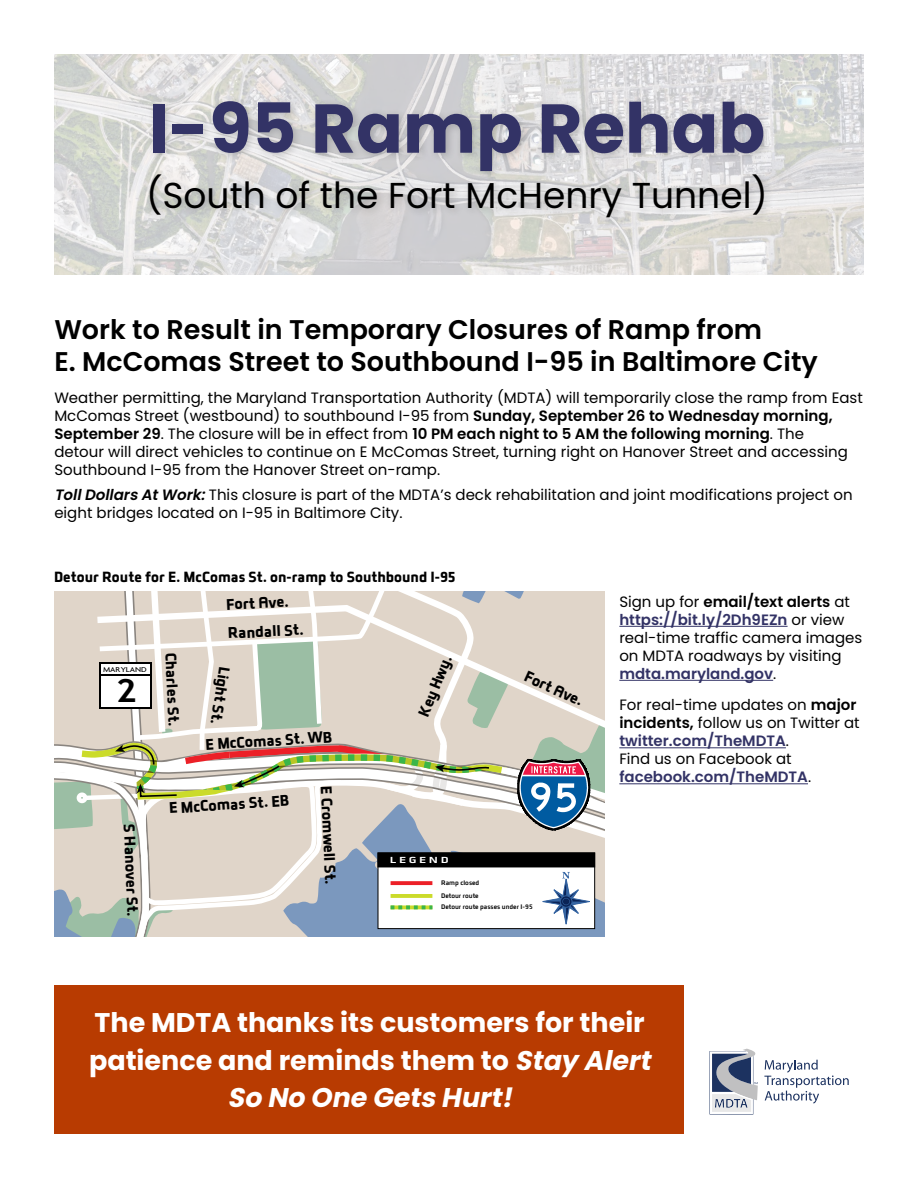
<style>
.page{position:relative;width:918px;height:1188px;background:#fff}
.page>*{position:absolute;margin:0;border:0;box-sizing:border-box;transform-origin:0 0}
.t1{font:700 69px "Poppins";color:#336}
.t2{font:36px "Poppins";color:#000}
.t3{font:700 32.25px "Trebuchet MS";color:#000;scale:1.1 1}
.t4{font:600 27px/32.4px "Poppins";color:#000}
.t5{font:700 27px/37.8px "Poppins";color:#fff;text-align:center}
.t6{font:700 16.05px "Deria Sans";color:#000}
.t7{font:700 15.3px "Deria Sans";color:#000}
.t8{font:15px/18px "Poppins";color:#000}
.t9{font:500 9.15px "Deria Sans";letter-spacing:.2em;color:#fff;scale:1.45 1}
.t10{font:500 7.65px "Agenda";color:#000;scale:1.13 1}
.t11{font:500 6.9px/12.9px "Deria Sans";color:#000}
.s1{font-weight:600}
.s2{font-weight:600;font-style:italic}
.s3{font-weight:600;color:#336}
.s4{font-style:italic}
</style>
<div class="page">
<img style="left:54px;top:54px;width:810px;height:220px">
<div style="left:144px;top:95px;width:630px;height:132px;background:#000;opacity:.2"></div>
<div style="left:54px;top:986px;width:630px;height:148px;background:#b83b01"></div>
<hr style="left:619px;top:626px;width:169px;height:1px;background:#336">
<hr style="left:619px;top:680px;width:154px;height:1px;background:#336">
<hr style="left:619px;top:747px;width:167px;height:1px;background:#336">
<hr style="left:619px;top:783px;width:189px;height:1px;background:#336">
<svg style="left:54px;top:591px;width:551px;height:345px"></svg>
<svg style="left:710px;top:1049px;width:139px;height:66px"></svg>
<h1 class="t1" style="left:149px;top:89px;width:618px">I-95 Ramp Rehab</h1>
<h2 class="t2" style="left:146px;top:174px;width:623px">(South of the Fort McHenry Tunnel)</h2>
<p class="t4" style="left:54px;top:314px;width:765px">Work to Result in Temporary Closures of Ramp from<br>E. McComas Street to Southbound I-95 in Baltimore City</p>
<p class="t8" style="left:54px;top:389px;width:810px">Weather permitting, the Maryland Transportation Authority (MDTA) will temporarily close the ramp from East McComas Street (westbound) to southbound I-95 from <span class="s1">Sunday, September 26 to Wednesday morning, September 29</span>. The closure will be in effect from <span class="s1">10 PM each night to 5 AM the following morning</span>. The<br>detour will direct vehicles to continue on E McComas Street, turning right on Hanover Street and accessing Southbound I-95 from the Hanover Street on-ramp.</p>
<p class="t8" style="left:54px;top:486px;width:800px"><span class="s2">TollDollarsAtWork:</span>This closure is part of the MDTA’s deck rehabilitation and joint modifications project on eight bridges located on I-95 in Baltimore City.</p>
<p class="t7" style="left:54px;top:568px;width:403px">Detour Route for E. McComas St. on-ramp to Southbound I-95</p>
<p class="t6" style="left:226px;top:595px;width:64px;rotate:-3deg">Fort Ave.</p>
<p class="t10" style="left:103px;top:665px;width:40px">MARYLAND</p>
<p class="t3" style="left:116px;top:671px;width:20px">2</p>
<p class="t6" style="left:139px;top:824px;width:94px;rotate:88deg">S Hanover St.</p>
<p class="t6" style="left:180px;top:652px;width:75px;rotate:87deg">Charles St.</p>
<p class="t6" style="left:228px;top:624px;width:77px;rotate:-3deg">Randall St.</p>
<p class="t6" style="left:415px;top:712px;width:66px;rotate:-68deg">Key Hwy.</p>
<p class="t6" style="left:234px;top:668px;width:60px;rotate:99deg">Light St.</p>
<p class="t6" style="left:529px;top:667px;width:64px;rotate:24deg">Fort Ave.</p>
<p class="t6" style="left:205px;top:736px;width:128px;rotate:-4deg">E McComas St. WB</p>
<p class="t6" style="left:168px;top:799px;width:122px;rotate:-4deg">E McComas St. EB</p>
<p class="t6" style="left:335px;top:785px;width:100px;rotate:87deg">E Cromwell St.</p>
<p class="t9" style="left:390px;top:855px;width:42px">LEGEND</p>
<p class="t11" style="left:441px;top:876px;width:40px">Ramp closed<br>Detour route</p>
<p class="t11" style="left:441px;top:900px;width:93px">Detour route passes under I-95</p>
<p class="t8" style="left:619px;top:593px;width:245px">Sign up for <span class="s1">email/text alerts</span> at <span class="s3">https://bit.ly/2Dh9EZn</span> or view real-time traffic camera images on MDTA roadways by visiting <span class="s3">mdta.maryland.gov</span>.</p>
<p class="t8" style="left:619px;top:696px;width:242px">For real-time updates on <span class="s1">major incidents,</span> follow us on Twitter at <span class="s3">twitter.com/TheMDTA</span>.<br>Find us on Facebook at <span class="s3">facebook.com/TheMDTA</span>.</p>
<p class="t5" style="left:89px;top:1004px;width:571px">The MDTA thanks its customers for their patience and reminds them to <span class="s4">Stay Alert<br>So No One GetsHurt!</span></p>
</div>
